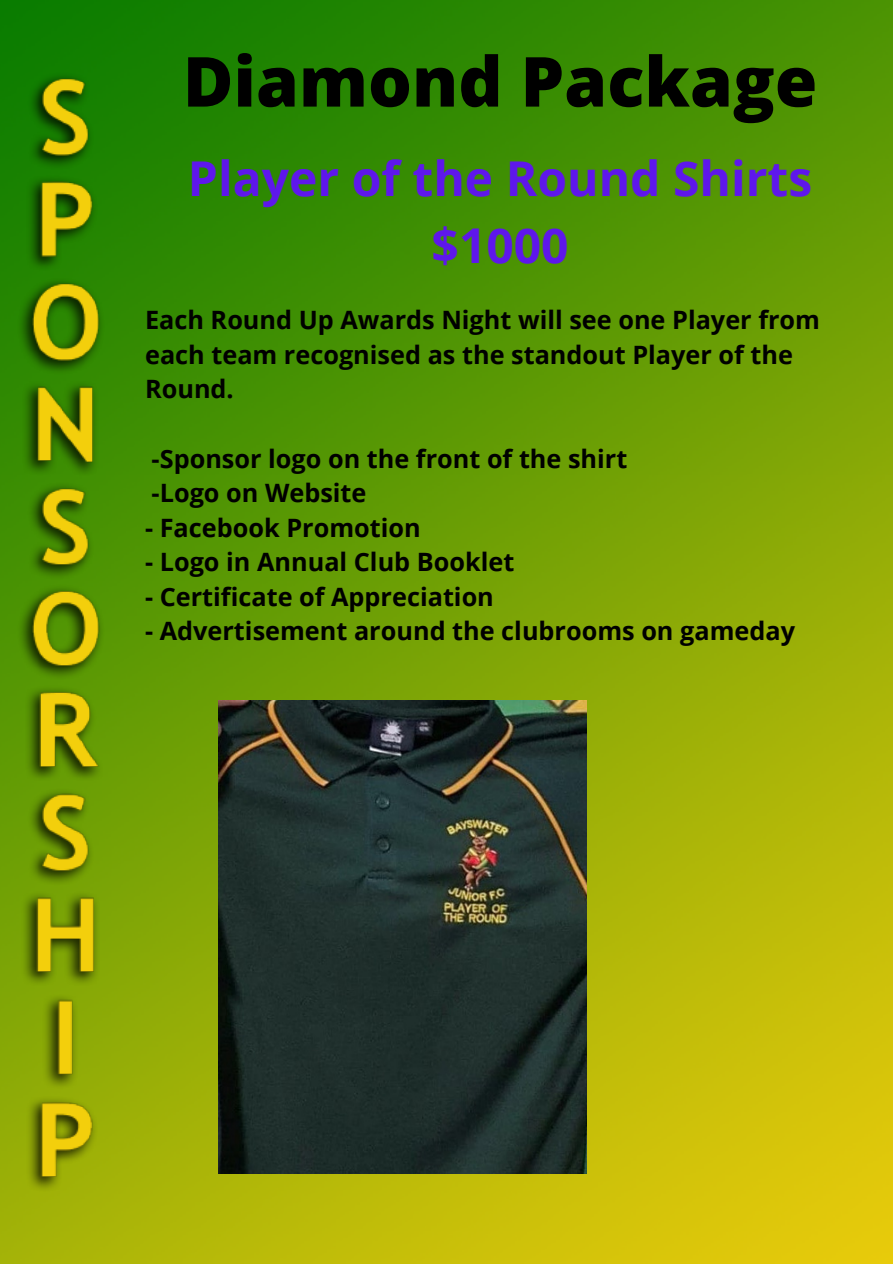
<style>
.page{position:relative;width:893px;height:1264px;background:#fff}
.page>*{position:absolute;margin:0;border:0;box-sizing:border-box;transform-origin:0 0}
.t1{font:800 69px "Open Sans";color:#000}
.t2{font:700 48px/66.3px "Open Sans";color:#5e17eb;text-align:center}
.t3{font:700 25.2px/34.5px "Open Sans";color:#000}
</style>
<div class="page">
<img style="left:0;top:0;width:892px;height:1263px">
<img style="left:16px;top:70px;width:92px;height:1124px">
<img style="left:219px;top:700px;width:367px;height:473px">
<p class="t1" style="left:183px;top:33px;width:636px">Diamond Package</p>
<p class="t2" style="left:188px;top:144px;width:626px">Player of the Round Shirts $1000</p>
<h2 class="t3" style="left:145px;top:302px;width:676px">Each Round Up Awards Night will see one Player from each team recognised as the standout Player of the<br>Round.</h2>
<p class="t3" style="left:152px;top:440px;width:477px">-Sponsor logo on the front of the shirt</p>
<p class="t3" style="left:152px;top:475px;width:216px">-Logo on Website</p>
<p class="t3" style="left:145px;top:509px;width:277px">- Facebook Promotion</p>
<p class="t3" style="left:145px;top:544px;width:371px">- Logo in Annual Club Booklet</p>
<p class="t3" style="left:145px;top:579px;width:350px">- Certificate of Appreciation</p>
<p class="t3" style="left:145px;top:613px;width:651px">- Advertisement around the clubrooms on gameday</p>
</div>
